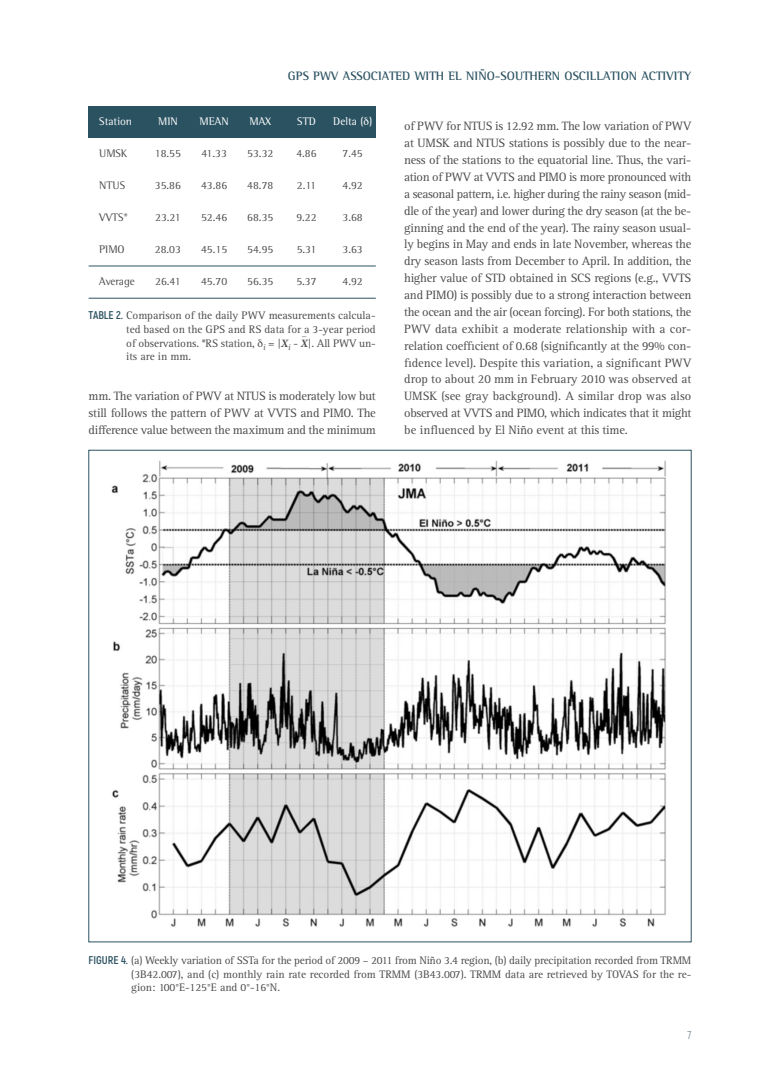
<style>
.page{position:relative;width:780px;height:1088px;background:#fff}
.page>*{position:absolute;margin:0;border:0;box-sizing:border-box;transform-origin:0 0}
.t1{font:12.5px/16.9px "Rotis Serif";letter-spacing:-.025em;color:#4b4c4d;text-align:justify}
.t2{font:700 12.5px "Rotis Semi Serif";color:#2b5261}
.t3{font:11.25px/13.6px "Rotis Serif";letter-spacing:-.005em;color:#4b4c4d;text-align:justify}
.t4{font:11.25px "Rotis Semi Serif";color:#4b4c4d}
.t5{font:11.25px "Rotis Semi Serif";color:#fff}
.t6{font:300 11.25px "Akrobat";color:#486271}
.t7{font:italic 700 8.5px "Minion Pro";color:#4b4c4d}
.s1{font-family:"Akrobat";font-weight:700;color:#2b5261}
.s2{font-family:"Minion Pro";font-weight:700;font-style:italic}
</style>
<div class="page">
<div style="left:89px;top:106px;width:56px;height:32px;background:#2b5261"></div>
<div style="left:145px;top:106px;width:46px;height:32px;background:#2b5261"></div>
<div style="left:191px;top:106px;width:46px;height:32px;background:#2b5261"></div>
<div style="left:237px;top:106px;width:46px;height:32px;background:#2b5261"></div>
<div style="left:283px;top:106px;width:46px;height:32px;background:#2b5261"></div>
<div style="left:329px;top:106px;width:47px;height:32px;background:#2b5261"></div>
<hr style="left:89px;top:266px;width:287px;height:1px;background:#2b5261">
<hr style="left:89px;top:298px;width:287px;height:1px;background:#2b5261">
<img style="left:111px;top:460px;width:555px;height:467px">
<p class="t2" style="left:288px;top:71px;width:405px">GPS PWV ASSOCIATED WITH EL NIÑO-SOUTHERN OSCILLATION ACTIVITY</p>
<p class="t5" style="left:99px;top:117px;width:34px">Station</p>
<p class="t5" style="left:158px;top:117px;width:21px">MIN</p>
<p class="t5" style="left:200px;top:117px;width:31px">MEAN</p>
<p class="t5" style="left:249px;top:117px;width:23px">MAX</p>
<p class="t5" style="left:297px;top:117px;width:20px">STD</p>
<p class="t5" style="left:333px;top:117px;width:40px">Delta ( )</p>
<p class="t4" style="left:99px;top:149px;width:30px">UMSK</p>
<p class="t4" style="left:155px;top:149px;width:28px">18.55</p>
<p class="t4" style="left:201px;top:149px;width:27px">41.33</p>
<p class="t4" style="left:247px;top:149px;width:28px">53.32</p>
<p class="t4" style="left:296px;top:149px;width:22px">4.86</p>
<p class="t4" style="left:342px;top:149px;width:22px">7.45</p>
<p class="t4" style="left:99px;top:181px;width:27px">NTUS</p>
<p class="t4" style="left:155px;top:181px;width:28px">35.86</p>
<p class="t4" style="left:201px;top:181px;width:28px">43.86</p>
<p class="t4" style="left:247px;top:181px;width:28px">48.78</p>
<p class="t4" style="left:297px;top:181px;width:21px">2.11</p>
<p class="t4" style="left:342px;top:181px;width:22px">4.92</p>
<p class="t4" style="left:99px;top:213px;width:30px">VVTS*</p>
<p class="t4" style="left:155px;top:213px;width:27px">23.21</p>
<p class="t4" style="left:201px;top:213px;width:28px">52.46</p>
<p class="t4" style="left:247px;top:213px;width:28px">68.35</p>
<p class="t4" style="left:296px;top:213px;width:22px">9.22</p>
<p class="t4" style="left:342px;top:213px;width:22px">3.68</p>
<p class="t4" style="left:99px;top:245px;width:27px">PIMO</p>
<p class="t4" style="left:155px;top:245px;width:28px">28.03</p>
<p class="t4" style="left:201px;top:245px;width:28px">45.15</p>
<p class="t4" style="left:247px;top:245px;width:28px">54.95</p>
<p class="t4" style="left:297px;top:245px;width:21px">5.31</p>
<p class="t4" style="left:342px;top:245px;width:22px">3.63</p>
<p class="t4" style="left:99px;top:277px;width:37px">Average</p>
<p class="t4" style="left:155px;top:277px;width:27px">26.41</p>
<p class="t4" style="left:201px;top:277px;width:28px">45.70</p>
<p class="t4" style="left:247px;top:277px;width:28px">56.35</p>
<p class="t4" style="left:296px;top:277px;width:22px">5.37</p>
<p class="t4" style="left:342px;top:277px;width:22px">4.92</p>
<p class="t3" style="left:126px;top:310px;width:251px;text-indent:-38px"><span class="s1">TABLE 2.</span> Comparison of the daily PWV measurements calcula&shy;ted based on the GPS and RS data for a 3-year period of observations. *RS station, <sub>i</sub> = |<span class="s2">X</span><sub>i</sub> - <span class="s2">X</span>|. All PWV un-</p>
<p class="t7" style="left:302px;top:330px;width:6px">_</p>
<p class="t3" style="left:126px;top:351px;width:66px">its are in mm.</p>
<p class="t1" style="left:89px;top:389px;width:289px">mm. The variation of PWV at NTUS is moderately low but still follows the pattern of PWV at VVTS and PIMO. The difference value between the maximum and the minimum</p>
<p class="t1" style="left:404px;top:119px;width:289px">of PWV for NTUS is 12.92 mm. The low variation of PWV at UMSK and NTUS stations is possibly due to the near&shy;ness of the stations to the equatorial line. Thus, the vari&shy;ation of PWV at VVTS and PIMO is more pronounced with a seasonal pattern, i.e. higher during the rainy season (mid&shy;dle of the year) and lower during the dry season (at the be&shy;ginning and the end of the year). The rainy season usual&shy;ly begins in May and ends in late November, whereas the dry season lasts from December to April. In addition, the higher value of STD obtained in SCS regions (e.g., VVTS and PIMO) is possibly due to a strong interaction between the ocean and the air (ocean forcing). For both stations, the PWV data exhibit a moderate relationship with a cor&shy;relation coefficient of 0.68 (significantly at the 99% con&shy;fidence level). Despite this variation, a significant PWV drop to about 20 mm in February 2010 was observed at UMSK (see gray background). A similar drop was also observed at VVTS and PIMO, which indicates that it might be influenced by El Niño event at this time.</p>
<p class="t3" style="left:131px;top:955px;width:561px;text-indent:-43px"><span class="s1">FIGURE 4.</span> (a) Weekly variation of SSTa for the period of 2009 – 2011 from Niño 3.4 region, (b) daily precipitation recorded from TRMM (3B42.007), and (c) monthly rain rate recorded from TRMM (3B43.007). TRMM data are retrieved by TOVAS for the re&shy;gion: 100°E-125°E and 0°-16°N.</p>
<p class="t6" style="left:687px;top:1030px;width:6px">7</p>
</div>
